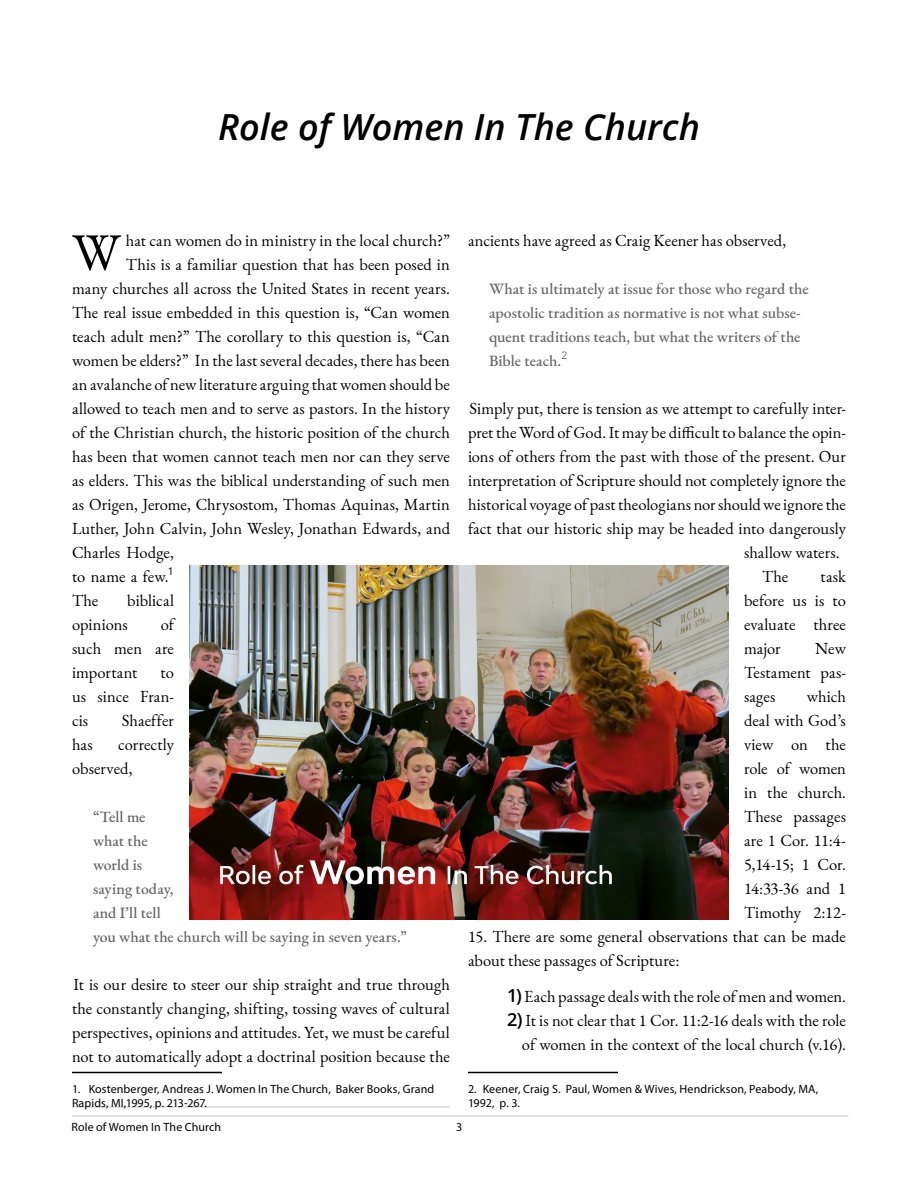
<style>
.page{position:relative;width:918px;height:1188px;background:#fff}
.page>*{position:absolute;margin:0;border:0;box-sizing:border-box;transform-origin:0 0}
.t1{font:53.1px "EB Garamond";color:#000}
.t2{font:italic 600 36px "Open Sans";color:#000}
.t3{font:16.5px/24px "EB Garamond";color:#000;text-align:justify}
.t4{font:500 15.75px/24px "EB Garamond";color:#666}
.t5{font:12px/13.5px "Myriad Pro";letter-spacing:.01em;color:#000}
.t6{font:10.5px "Open Sans";color:#000}
.t7{font:10.5px "Open Sans";color:#666}
.s1{font-family:"Open Sans";font-weight:600;font-size:18px}
</style>
<div class="page">
<hr style="left:73px;top:1106px;width:376px;height:2px;background:#ccc">
<hr style="left:72px;top:1115px;width:776px;height:2px;background:#ccc">
<hr style="left:72px;top:1072px;width:150px;height:1px;background:#000">
<hr style="left:468px;top:1072px;width:150px;height:1px;background:#000">
<img style="left:189px;top:566px;width:540px;height:353px">
<h2 class="t2" style="left:218px;top:102px;width:483px">Role of Women In The Church</h2>
<h1 class="t1" style="left:72px;top:217px;width:50px">W</h1>
<p class="t3" style="left:126px;top:228px;width:326px">hat can women do in ministry in the local church?”</p>
<p class="t3" style="left:126px;top:252px;width:326px">This is a familiar question that has been posed in</p>
<p class="t3" style="left:72px;top:276px;width:380px">many churches all across the United States in recent years.</p>
<p class="t3" style="left:72px;top:300px;width:379px">The real issue embedded in this question is, “Can women</p>
<p class="t3" style="left:72px;top:324px;width:379px">teach adult men?” The corollary to this question is, “Can</p>
<p class="t3" style="left:72px;top:348px;width:379px">women be elders?” In the last several decades, there has been</p>
<p class="t3" style="left:72px;top:372px;width:379px">an avalanche of new literature arguing that women should be</p>
<p class="t3" style="left:72px;top:396px;width:379px">allowed to teach men and to serve as pastors. In the history</p>
<p class="t3" style="left:72px;top:420px;width:379px">of the Christian church, the historic position of the church</p>
<p class="t3" style="left:72px;top:444px;width:380px">has been that women cannot teach men nor can they serve</p>
<p class="t3" style="left:72px;top:468px;width:379px">as elders. This was the biblical understanding of such men</p>
<p class="t3" style="left:72px;top:492px;width:379px">as Origen, Jerome, Chrysostom, Thomas Aquinas, Martin</p>
<p class="t3" style="left:72px;top:516px;width:380px">Luther, John Calvin, John Wesley, Jonathan Edwards, and</p>
<p class="t3" style="left:72px;top:540px;width:103px">Charles Hodge,</p>
<p class="t3" style="left:72px;top:564px;width:98px">to name a few.</p>
<p class="t6" style="left:168px;top:563px;width:8px">1</p>
<p class="t3" style="left:72px;top:588px;width:28px">The</p>
<p class="t3" style="left:72px;top:588px;width:104px;text-indent:55px">biblical opinions</p>
<p class="t3" style="left:72px;top:612px;width:104px;text-indent:89px">of such men are important</p>
<p class="t3" style="left:72px;top:660px;width:104px;text-indent:89px">to us since Fran&shy;cis</p>
<p class="t3" style="left:122px;top:708px;width:54px">Shaeffer</p>
<p class="t3" style="left:72px;top:732px;width:103px;text-indent:46px">correctly observed,</p>
<p class="t4" style="left:93px;top:804px;width:315px">“Tell me<br>what the<br>world is<br>saying today,<br>and I’ll tell<br>you what the church will be saying in seven years.”</p>
<p class="t3" style="left:72px;top:972px;width:379px">It is our desire to steer our ship straight and true through the constantly changing, shifting, tossing waves of cultural perspectives, opinions and attitudes. Yet, we must be careful not to automatically adopt a doctrinal position because the</p>
<p class="t5" style="left:72px;top:1084px;width:364px">1. Kostenberger, Andreas J. Women In The Church, Baker Books, Grand<br>Rapids, MI,1995, p. 213-267.</p>
<p class="t3" style="left:72px;top:732px;width:22px">has</p>
<p class="t3" style="left:468px;top:228px;width:320px">ancients have agreed as Craig Keener has observed,</p>
<p class="t4" style="left:489px;top:276px;width:321px">What is ultimately at issue for those who regard the apostolic tradition as normative is not what subse&shy;quent traditions teach, but what the writers of the Bible teach.</p>
<p class="t7" style="left:561px;top:347px;width:8px">2</p>
<p class="t3" style="left:470px;top:396px;width:378px">Simply put, there is tension as we attempt to carefully inter-</p>
<p class="t3" style="left:468px;top:420px;width:380px">pret the Word of God. It may be difficult to balance the opin-</p>
<p class="t3" style="left:468px;top:444px;width:380px">ions of others from the past with those of the present. Our</p>
<p class="t3" style="left:468px;top:468px;width:380px">interpretation of Scripture should not completely ignore the</p>
<p class="t3" style="left:468px;top:492px;width:380px">historical voyage of past theologians nor should we ignore the</p>
<p class="t3" style="left:468px;top:516px;width:380px">fact that our historic ship may be headed into dangerously</p>
<p class="t3" style="left:744px;top:540px;width:97px">shallow waters.</p>
<p class="t3" style="left:762px;top:564px;width:28px">The</p>
<p class="t3" style="left:744px;top:564px;width:104px;text-indent:77px">task before us is to evaluate three major</p>
<p class="t3" style="left:744px;top:636px;width:104px;text-indent:71px">New Testament pas&shy;sages</p>
<p class="t3" style="left:744px;top:684px;width:104px;text-indent:63px">which deal with God’s view on the role of women in the church.<br>These passages are 1 Cor. 11:4- 5,14-15; 1 Cor.<br>14:33-36 and 1<br>Timothy 2:12-</p>
<p class="t3" style="left:468px;top:924px;width:380px">15. There are some general observations that can be made about these passages of Scripture:</p>
<p class="t3" style="left:507px;top:984px;width:341px"><span class="s1">1)</span> Each passage deals with the role of men and women.</p>
<p class="t3" style="left:507px;top:1008px;width:341px;text-align:right"><span class="s1">2)</span> It is not clear that 1 Cor. 11:2-16 deals with the role of women in the context of the local church (v.16).</p>
<p class="t5" style="left:468px;top:1084px;width:352px">2. Keener, Craig S. Paul, Women &amp; Wives, Hendrickson, Peabody, MA,<br>1992, p. 3.</p>
<p class="t5" style="left:71px;top:1121px;width:151px">Role of Women In The Church</p>
<p class="t5" style="left:456px;top:1122px;width:8px">3</p>
</div>
